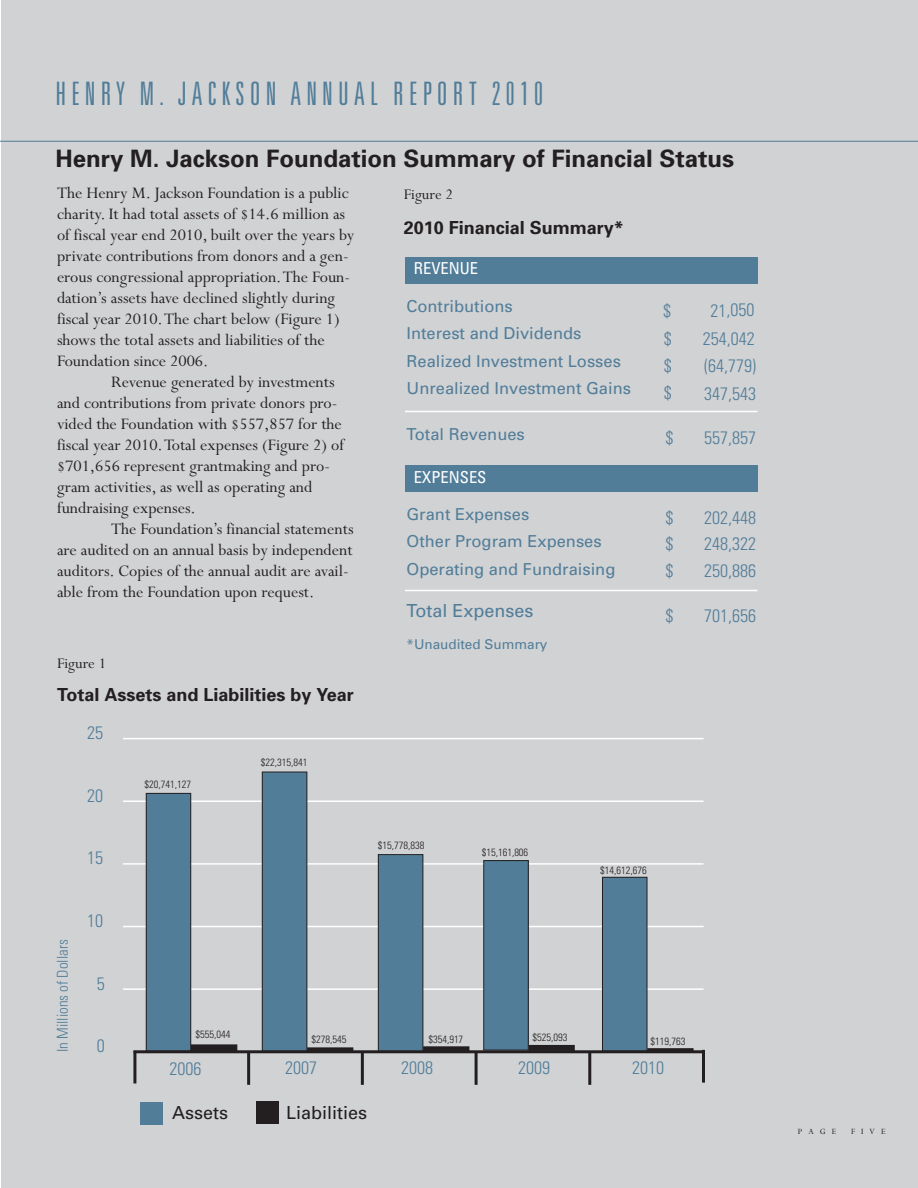
<style>
.page{position:relative;width:918px;height:1188px;background:#fff}
.page>*{position:absolute;margin:0;border:0;box-sizing:border-box;transform-origin:0 0}
.t1{font:300 ultra-condensed 32.25px "Univers";letter-spacing:.16em;color:#517d99}
.t2{font:700 24px "Univers";color:#231f20}
.t3{font:18px/21px "Perpetua";color:#231f20}
.t4{font:300 condensed 18px/26.7px "Univers";color:#517d99;text-align:justify}
.t5{font:700 18px "Univers";color:#231f20}
.t6{font:18px "Univers";color:#231f20}
.t7{font:18px "Univers";color:#517d99}
.t8{font:16.5px/27.6px "Univers";color:#517d99}
.t9{font:condensed 16.5px "Univers";color:#fff}
.t10{font:16.5px "Perpetua";color:#231f20}
.t11{font:300 condensed 15px "Univers";color:#517d99}
.t12{font:13.5px "Univers";color:#517d99}
.t13{font:300 condensed 10.5px "Univers";color:#231f20}
.t14{font:9px "Perpetua";letter-spacing:.67em;color:#231f20}
</style>
<div class="page">
<div style="left:2px;top:0;width:916px;height:1188px;background:#d1d2d4"></div>
<hr style="left:0;top:141px;width:918px;height:1px;background:#517d99">
<hr style="left:123px;top:988px;width:581px;height:2px;background:#fff">
<hr style="left:123px;top:926px;width:581px;height:1px;background:#fff">
<hr style="left:123px;top:801px;width:581px;height:1px;background:#fff">
<hr style="left:123px;top:738px;width:581px;height:1px;background:#fff">
<hr style="left:123px;top:863px;width:581px;height:2px;background:#fff">
<div style="left:262px;top:772px;width:45px;height:279px;background:#517d99"></div>
<div style="left:262px;top:772px;width:45px;height:280px;border:1px solid #231f20"></div>
<div style="left:307px;top:1048px;width:46px;height:3px;border:1px solid #231f20"></div>
<div style="left:424px;top:1047px;width:45px;height:5px;background:#231f20"></div>
<div style="left:423px;top:1046px;width:46px;height:6px;border:1px solid #231f20"></div>
<div style="left:602px;top:877px;width:45px;height:174px;background:#517d99"></div>
<div style="left:602px;top:877px;width:45px;height:175px;border:1px solid #231f20"></div>
<div style="left:647px;top:1048px;width:46px;height:4px;border:1px solid #231f20"></div>
<div style="left:146px;top:793px;width:45px;height:258px;background:#517d99"></div>
<div style="left:146px;top:793px;width:45px;height:259px;border:1px solid #231f20"></div>
<div style="left:192px;top:1045px;width:44px;height:6px;background:#231f20"></div>
<hr style="left:247px;top:1052px;width:3px;height:33px;background:#231f20">
<hr style="left:133px;top:1051px;width:3px;height:33px;background:#231f20">
<hr style="left:361px;top:1052px;width:3px;height:33px;background:#231f20">
<hr style="left:475px;top:1052px;width:3px;height:33px;background:#231f20">
<hr style="left:588px;top:1052px;width:3px;height:33px;background:#231f20">
<hr style="left:702px;top:1050px;width:3px;height:33px;background:#231f20">
<div style="left:141px;top:1103px;width:22px;height:22px;background:#517d99"></div>
<div style="left:256px;top:1102px;width:23px;height:22px;background:#231f20"></div>
<div style="left:378px;top:855px;width:45px;height:197px;background:#517d99"></div>
<div style="left:378px;top:854px;width:45px;height:198px;border:1px solid #231f20"></div>
<hr style="left:529px;top:1046px;width:45px;height:4px;background:#231f20">
<div style="left:529px;top:1045px;width:46px;height:6px;border:1px solid #231f20"></div>
<div style="left:484px;top:861px;width:44px;height:189px;background:#517d99"></div>
<div style="left:483px;top:860px;width:46px;height:190px;border:1px solid #231f20"></div>
<hr style="left:134px;top:1050px;width:570px;height:3px;background:#231f20">
<hr style="left:405px;top:411px;width:352px;height:1px;background:#fff">
<hr style="left:405px;top:590px;width:352px;height:1px;background:#fff">
<div style="left:405px;top:257px;width:352px;height:27px;background:#517d99"></div>
<div style="left:405px;top:465px;width:353px;height:27px;background:#517d99"></div>
<h1 class="t1" style="left:56px;top:76px;width:489px">HENRY M. JACKSON ANNUAL REPORT 2010</h1>
<h2 class="t2" style="left:56px;top:144px;width:680px">Henry M. Jackson Foundation Summary of Financial Status</h2>
<p class="t3" style="left:57px;top:183px;width:299px">The Henry M. Jackson Foundation is a public charity. It had total assets of $14.6 million as of fiscal year end 2010, built over the years by private contributions from donors and a gen&shy;erous congressional appropriation.The Foun&shy;dation’s assets have declined slightly during fiscal year 2010.The chart below (Figure 1) shows the total assets and liabilities of the Foundation since 2006.</p>
<p class="t3" style="left:57px;top:372px;width:289px;text-indent:54px">Revenue generated by investments and contributions from private donors pro&shy;vided the Foundation with $557,857 for the fiscal year 2010.Total expenses (Figure 2) of $701,656 represent grantmaking and pro&shy;gram activities, as well as operating and fundraising expenses.</p>
<p class="t3" style="left:57px;top:519px;width:298px;text-indent:54px">The Foundation’s financial statements are audited on an annual basis by independent auditors. Copies of the annual audit are avail&shy;able from the Foundation upon request.</p>
<p class="t10" style="left:57px;top:654px;width:51px">Figure 1</p>
<p class="t5" style="left:57px;top:684px;width:298px">Total Assets and Liabilities by Year</p>
<p class="t4" style="left:87px;top:719px;width:17px">25</p>
<p class="t4" style="left:87px;top:782px;width:17px">20</p>
<p class="t4" style="left:87px;top:845px;width:17px">15</p>
<p class="t4" style="left:87px;top:907px;width:17px">10</p>
<p class="t13" style="left:144px;top:778px;width:48px">$20,741,127</p>
<p class="t13" style="left:261px;top:756px;width:48px">$22,315,841</p>
<p class="t10" style="left:404px;top:186px;width:51px">Figure 2</p>
<p class="t5" style="left:404px;top:216px;width:222px">2010 Financial Summary*</p>
<p class="t9" style="left:414px;top:258px;width:66px">REVENUE</p>
<p class="t8" style="left:406px;top:292px;width:226px">Contributions<br>Interest and Dividends<br>Realized Investment Losses<br>Unrealized Investment Gains</p>
<p class="t8" style="left:406px;top:421px;width:120px">Total Revenues</p>
<p class="t9" style="left:414px;top:466px;width:74px">EXPENSES</p>
<p class="t8" style="left:406px;top:500px;width:210px">Grant Expenses<br>Other Program Expenses<br>Operating and Fundraising</p>
<p class="t7" style="left:406px;top:600px;width:129px">Total Expenses</p>
<p class="t12" style="left:406px;top:637px;width:142px">*Unaudited Summary</p>
<p class="t4" style="left:663px;top:297px;width:9px">$</p>
<p class="t4" style="left:711px;top:297px;width:46px">21,050</p>
<p class="t4" style="left:664px;top:325px;width:9px">$ $ $</p>
<p class="t4" style="left:665px;top:425px;width:9px">$</p>
<p class="t4" style="left:703px;top:326px;width:54px">254,042</p>
<p class="t4" style="left:704px;top:353px;width:53px">(64,779)</p>
<p class="t4" style="left:704px;top:381px;width:53px">347,543</p>
<p class="t4" style="left:704px;top:425px;width:53px">557,857</p>
<p class="t4" style="left:665px;top:504px;width:9px">$ $ $</p>
<p class="t4" style="left:665px;top:602px;width:9px">$</p>
<p class="t4" style="left:704px;top:504px;width:53px">202,448<br>248,322<br>250,886</p>
<p class="t4" style="left:704px;top:602px;width:53px">701,656</p>
<p class="t13" style="left:378px;top:839px;width:48px">$15,778,838</p>
<p class="t13" style="left:482px;top:846px;width:48px">$15,161,806</p>
<p class="t13" style="left:600px;top:864px;width:48px">$14,612,676</p>
<p class="t11" style="left:54px;top:1052px;width:115px;rotate:-90deg">In Millions of Dollars</p>
<p class="t4" style="left:97px;top:970px;width:9px">5</p>
<p class="t4" style="left:97px;top:1033px;width:9px">0</p>
<p class="t13" style="left:196px;top:1028px;width:36px">$555,044</p>
<p class="t13" style="left:428px;top:1033px;width:36px">$354,917</p>
<p class="t13" style="left:532px;top:1031px;width:36px">$525,093</p>
<p class="t13" style="left:312px;top:1033px;width:36px">$278,545</p>
<p class="t13" style="left:650px;top:1035px;width:36px">$119,763</p>
<p class="t4" style="left:170px;top:1055px;width:33px">2006</p>
<p class="t4" style="left:285px;top:1055px;width:33px">2007</p>
<p class="t4" style="left:401px;top:1055px;width:33px">2008</p>
<p class="t4" style="left:518px;top:1055px;width:33px">2009</p>
<p class="t4" style="left:632px;top:1055px;width:33px">2010</p>
<p class="t6" style="left:172px;top:1102px;width:57px">Assets</p>
<p class="t6" style="left:286px;top:1102px;width:83px">Liabilities</p>
<p class="t14" style="left:798px;top:1127px;width:40px">PAGE</p>
<p class="t14" style="left:851px;top:1127px;width:36px">FIVE</p>
</div>
